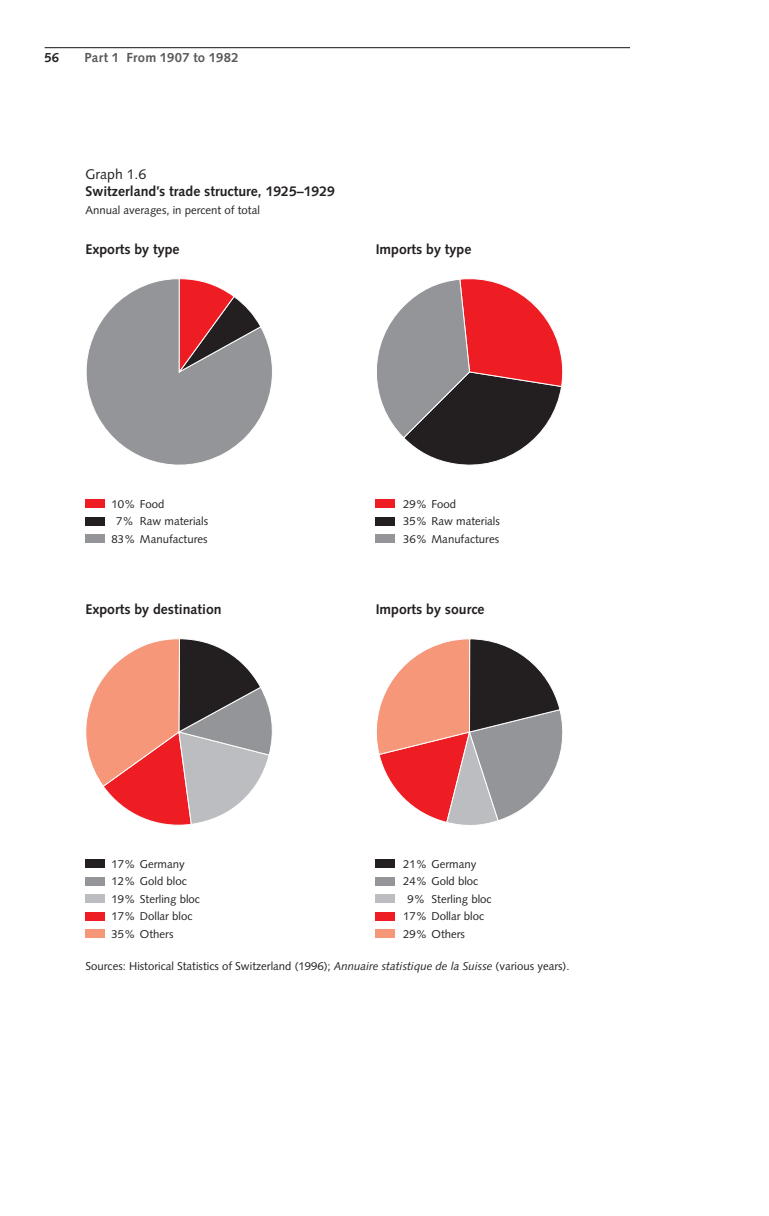
<style>
.page{position:relative;width:769px;height:1216px;background:#fff}
.page>*{position:absolute;margin:0;border:0;box-sizing:border-box;transform-origin:0 0}
.t1{font:700 14px "Syntax";color:#231f20}
.t2{font:14px "Syntax";color:#231f20}
.t3{font:700 13.12px "Syntax";letter-spacing:.02em;color:#57585a}
.t4{font:700 13.12px "Syntax";color:#231f20}
.t5{font:11.38px/17.5px "Syntax";color:#231f20}
.s1{font-style:italic}
</style>
<div class="page">
<hr style="left:45px;top:47px;width:585px;height:1px;background:#231f20">
<svg style="left:86px;top:279px;width:186px;height:186px"></svg>
<svg style="left:178px;top:278px;width:84px;height:95px"></svg>
<svg style="left:377px;top:278px;width:186px;height:188px"></svg>
<svg style="left:86px;top:638px;width:186px;height:188px"></svg>
<svg style="left:376px;top:638px;width:187px;height:187px"></svg>
<div style="left:85px;top:499px;width:20px;height:9px;background:#ee1d23"></div>
<div style="left:85px;top:516px;width:20px;height:9px;background:#231f20"></div>
<div style="left:85px;top:534px;width:20px;height:9px;background:#939598"></div>
<div style="left:376px;top:499px;width:19px;height:9px;background:#ee1d23"></div>
<div style="left:376px;top:516px;width:19px;height:9px;background:#231f20"></div>
<div style="left:376px;top:534px;width:19px;height:9px;background:#939598"></div>
<div style="left:85px;top:859px;width:20px;height:9px;background:#231f20"></div>
<div style="left:85px;top:876px;width:20px;height:9px;background:#939598"></div>
<div style="left:85px;top:894px;width:20px;height:9px;background:#bcbdc0"></div>
<div style="left:85px;top:911px;width:20px;height:9px;background:#ee1d23"></div>
<div style="left:85px;top:929px;width:20px;height:9px;background:#f6977a"></div>
<div style="left:376px;top:859px;width:19px;height:9px;background:#231f20"></div>
<div style="left:376px;top:876px;width:19px;height:9px;background:#939598"></div>
<div style="left:376px;top:894px;width:19px;height:9px;background:#bcbdc0"></div>
<div style="left:376px;top:911px;width:19px;height:9px;background:#ee1d23"></div>
<div style="left:376px;top:929px;width:19px;height:9px;background:#f6977a"></div>
<p class="t4" style="left:45px;top:50px;width:8px">56</p>
<p class="t3" style="left:84px;top:50px;width:156px">Part 1 From 1907 to 1982</p>
<p class="t2" style="left:86px;top:165px;width:62px">Graph 1.6</p>
<p class="t1" style="left:86px;top:183px;width:251px">Switzerland’s trade structure, 1925–1929</p>
<p class="t5" style="left:86px;top:201px;width:176px">Annual averages, in percent of total</p>
<p class="t1" style="left:86px;top:241px;width:96px">Exports by type</p>
<p class="t1" style="left:376px;top:241px;width:97px">Imports by type</p>
<p class="t5" style="left:111px;top:495px;width:55px">10% Food</p>
<p class="t5" style="left:116px;top:512px;width:94px">7% Raw materials</p>
<p class="t5" style="left:111px;top:530px;width:98px">83% Manufactures</p>
<p class="t5" style="left:403px;top:495px;width:98px">29% Food<br>35% Raw materials<br>36% Manufactures</p>
<p class="t1" style="left:86px;top:601px;width:138px">Exports by destination</p>
<p class="t1" style="left:376px;top:601px;width:110px">Imports by source</p>
<p class="t5" style="left:111px;top:855px;width:90px">17% Germany<br>12% Gold bloc<br>19% Sterling bloc<br>17% Dollar bloc<br>35% Others</p>
<p class="t5" style="left:403px;top:855px;width:75px">21% Germany</p>
<p class="t5" style="left:403px;top:872px;width:77px">24% Gold bloc</p>
<p class="t5" style="left:408px;top:890px;width:85px">9% Sterling bloc</p>
<p class="t5" style="left:403px;top:907px;width:83px">17% Dollar bloc</p>
<p class="t5" style="left:403px;top:925px;width:64px">29% Others</p>
<p class="t5" style="left:86px;top:957px;width:486px">Sources: Historical Statistics of Switzerland (1996); <span class="s1">Annuaire statistique de la Suisse</span> (various years).</p>
</div>
